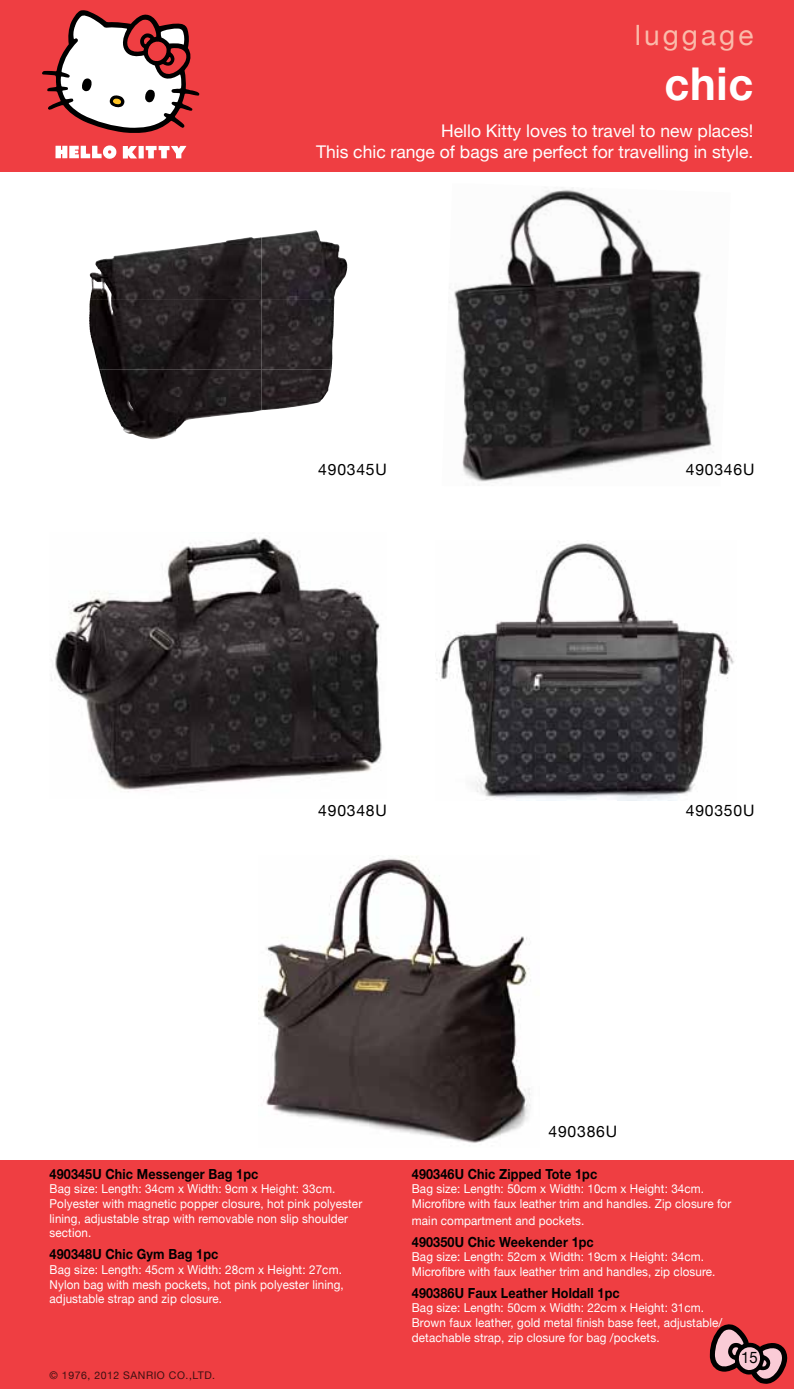
<style>
.page{position:relative;width:794px;height:1389px;background:#fff}
.page>*{position:absolute;margin:0;border:0;box-sizing:border-box;transform-origin:0 0}
.t1{font:700 45.5px "Helvetica Neue";color:#fff;scale:.95 1}
.t2{font:28px "Helvetica Neue";letter-spacing:.11em;color:#fabbab}
.t3{font:17.5px/21px "Helvetica Neue";color:#fff;text-align:right}
.t4{font:15.75px "Helvetica Neue";letter-spacing:.05em;color:#000}
.t5{font:15.75px "Helvetica Neue";letter-spacing:.05em;color:#000;scale:.95 1}
.t6{font:700 14px "Helvetica Neue";letter-spacing:.01em;color:#000;scale:.9 1}
.t7{font:12.25px/14.7px "Helvetica Neue";letter-spacing:.01em;color:#fff;scale:.95 1}
.t8{font:10.5px "Helvetica Neue";letter-spacing:.05em;color:#3c1011}
</style>
<div class="page">
<div style="left:0;top:1161px;width:794px;height:228px;background:#ef3e42"></div>
<div style="left:0;top:0;width:794px;height:171px;background:#ef3e42"></div>
<img style="left:99px;top:230px;width:216px;height:167px">
<img style="left:175px;top:237px;width:75px;height:12px">
<img style="left:176px;top:423px;width:7px;height:7px">
<img style="left:51px;top:537px;width:331px;height:255px">
<img style="left:261px;top:856px;width:270px;height:287px">
<img style="left:436px;top:540px;width:298px;height:261px">
<img style="left:449px;top:188px;width:265px;height:294px">
<svg style="left:42px;top:10px;width:157px;height:123px"></svg>
<svg style="left:123px;top:146px;width:14px;height:13px"></svg>
<div style="left:138px;top:146px;width:6px;height:12px;background:#fff"></div>
<svg style="left:146px;top:146px;width:40px;height:12px"></svg>
<svg style="left:55px;top:145px;width:62px;height:14px"></svg>
<svg style="left:709px;top:1324px;width:79px;height:60px"></svg>
<h2 class="t2" style="left:635px;top:19px;width:120px">luggage</h2>
<h1 class="t1" style="left:664px;top:56px;width:95px">chic</h1>
<h3 class="t3" style="left:316px;top:120px;width:439px">Hello Kitty loves to travel to new places!<br>This chic range of bags are perfect for travelling in style.</h3>
<p class="t4" style="left:318px;top:460px;width:70px">490345U</p>
<p class="t4" style="left:686px;top:460px;width:70px">490346U</p>
<p class="t4" style="left:318px;top:801px;width:70px">490348U</p>
<p class="t4" style="left:686px;top:801px;width:70px">490350U</p>
<p class="t6" style="left:50px;top:1165px;width:233px">490345U Chic Messenger Bag 1pc</p>
<p class="t7" style="left:50px;top:1181px;width:330px">Bag size: Length: 34cm x Width: 9cm x Height: 33cm.<br>Polyester with magnetic popper closure, hot pink polyester lining, adjustable strap with removable non slip shoulder section.</p>
<p class="t6" style="left:50px;top:1245px;width:189px">490348U Chic Gym Bag 1pc</p>
<p class="t7" style="left:50px;top:1262px;width:311px">Bag size: Length: 45cm x Width: 28cm x Height: 27cm.<br>Nylon bag with mesh pockets, hot pink polyester lining, adjustable strap and zip closure.</p>
<p class="t8" style="left:50px;top:1369px;width:167px">© 1976, 2012 SANRIO CO.,LTD.</p>
<p class="t4" style="left:548px;top:1122px;width:70px">490386U</p>
<p class="t6" style="left:412px;top:1165px;width:208px">490346U Chic Zipped Tote 1pc</p>
<p class="t7" style="left:412px;top:1181px;width:338px">Bag size: Length: 50cm x Width: 10cm x Height: 34cm.<br>Microfibre with faux leather trim and handles. Zip closure for</p>
<p class="t7" style="left:412px;top:1213px;width:183px">main compartment and pockets.</p>
<p class="t6" style="left:412px;top:1233px;width:204px">490350U Chic Weekender 1pc</p>
<p class="t7" style="left:412px;top:1249px;width:321px">Bag size: Length: 52cm x Width: 19cm x Height: 34cm.<br>Microfibre with faux leather trim and handles, zip closure.</p>
<p class="t6" style="left:412px;top:1284px;width:232px">490386U Faux Leather Holdall 1pc</p>
<p class="t7" style="left:412px;top:1301px;width:328px">Bag size: Length: 50cm x Width: 22cm x Height: 31cm.<br>Brown faux leather, gold metal finish base feet, adjustable/ detachable strap, zip closure for bag /pockets.</p>
<p class="t5" style="left:741px;top:1348px;width:19px">15</p>
</div>
